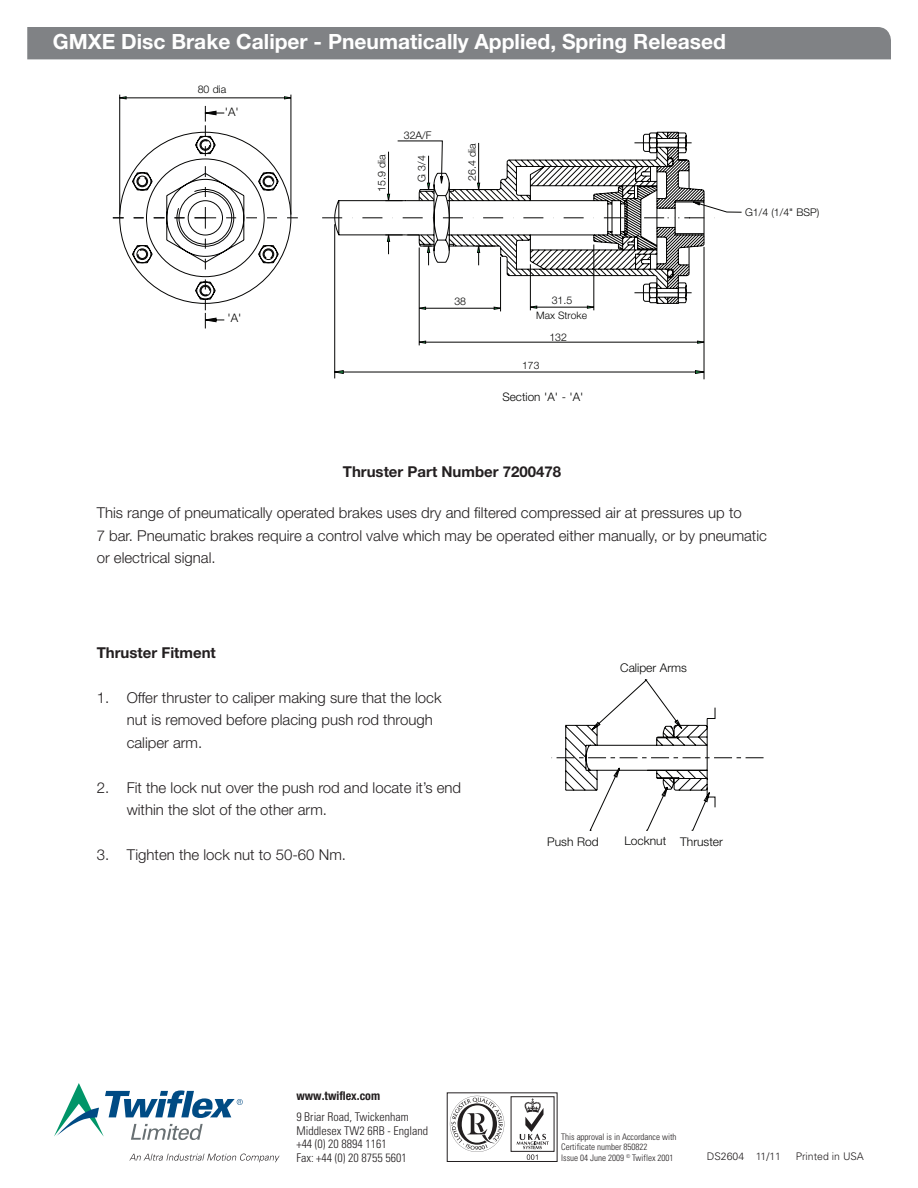
<style>
.page{position:relative;width:918px;height:1188px;background:#fff}
.page>*{position:absolute;margin:0;border:0;box-sizing:border-box;transform-origin:0 0}
.t1{font:700 21px "Helvetica Neue LT Std";color:#fff}
.t2{font:300 15px/22.5px "Helvetica Neue LT Std";color:#231f20}
.t3{font:700 15px "Helvetica Neue LT Std";color:#231f20}
.t4{font:300 condensed 12px "Univers LT";color:#231f20}
.t5{font:300 12px "Helvetica Neue LT Std";color:#050504}
.t6{font:700 condensed 12px "Helvetica Neue LT Std";color:#231f20}
.t7{font:300 11.7px "Helvetica Neue LT Std";color:#050504}
.t8{font:300 10.65px "Helvetica Neue LT Std";color:#050504}
.t9{font:300 10.5px "Univers LT Std";color:#231f20}
.t10{font:300 10.35px "Helvetica Neue LT Std";color:#050504}
.t11{font:300 condensed 9px/10.5px "Univers LT";color:#231f20}
</style>
<div class="page">
<svg style="left:129px;top:1154px;width:151px;height:8px"></svg>
<svg style="left:54px;top:1083px;width:189px;height:57px"></svg>
<div style="left:27px;top:27px;width:864px;height:32px;background:#808285"></div>
<svg style="left:450px;top:1096px;width:54px;height:56px"></svg>
<svg style="left:517px;top:1099px;width:32px;height:61px"></svg>
<div style="left:511px;top:1096px;width:43px;height:56px;border:1px solid #231f20"></div>
<div style="left:447px;top:1092px;width:110px;height:70px;border:1px solid #231f20"></div>
<svg style="left:112px;top:94px;width:180px;height:235px"></svg>
<svg style="left:284px;top:96px;width:421px;height:284px"></svg>
<svg style="left:334px;top:311px;width:371px;height:68px"></svg>
<svg style="left:334px;top:370px;width:10px;height:4px"></svg>
<svg style="left:695px;top:370px;width:10px;height:4px"></svg>
<svg style="left:322px;top:140px;width:420px;height:171px"></svg>
<svg style="left:552px;top:679px;width:212px;height:152px"></svg>
<p class="t1" style="left:53px;top:29px;width:675px">GMXE Disc Brake Caliper - Pneumatically Applied, Spring Released</p>
<p class="t8" style="left:198px;top:83px;width:30px">80 dia</p>
<p class="t7" style="left:225px;top:105px;width:15px">'A'</p>
<p class="t7" style="left:227px;top:311px;width:15px">'A'</p>
<p class="t8" style="left:404px;top:128px;width:29px">32A/F</p>
<p class="t8" style="left:375px;top:192px;width:39px;rotate:-90deg">15.9 dia</p>
<p class="t8" style="left:466px;top:181px;width:39px;rotate:-90deg">26.4 dia</p>
<p class="t8" style="left:415px;top:182px;width:28px;rotate:-90deg">G 3/4</p>
<p class="t8" style="left:454px;top:295px;width:13px">38</p>
<p class="t8" style="left:552px;top:294px;width:22px">31.5</p>
<p class="t8" style="left:549px;top:331px;width:19px">132</p>
<p class="t10" style="left:536px;top:309px;width:52px">Max Stroke</p>
<p class="t10" style="left:522px;top:359px;width:19px">173</p>
<p class="t7" style="left:502px;top:390px;width:83px">Section 'A' - 'A'</p>
<p class="t8" style="left:745px;top:206px;width:76px">G1/4 (1/4" BSP)</p>
<p class="t3" style="left:343px;top:462px;width:220px">Thruster Part Number 7200478</p>
<p class="t2" style="left:97px;top:501px;width:647px">This range of pneumatically operated brakes uses dry and filtered compressed air at pressures up to</p>
<p class="t2" style="left:97px;top:524px;width:672px">7 bar. Pneumatic brakes require a control valve which may be operated either manually, or by pneumatic</p>
<p class="t2" style="left:97px;top:546px;width:120px">or electrical signal.</p>
<p class="t3" style="left:97px;top:643px;width:121px">Thruster Fitment</p>
<p class="t2" style="left:127px;top:686px;width:316px;text-indent:-30px">1. Offer thruster to caliper making sure that the lock nut is removed before placing push rod through caliper arm.</p>
<p class="t2" style="left:127px;top:776px;width:336px;text-indent:-30px">2. Fit the lock nut over the push rod and locate it’s end within the slot of the other arm.</p>
<p class="t2" style="left:97px;top:843px;width:251px">3. Tighten the lock nut to 50-60 Nm.</p>
<p class="t5" style="left:620px;top:660px;width:68px">Caliper Arms</p>
<p class="t5" style="left:547px;top:835px;width:53px">Push Rod</p>
<p class="t5" style="left:624px;top:834px;width:100px">Locknut Thruster</p>
<p class="t6" style="left:296px;top:1088px;width:85px">www.twiflex.com</p>
<p class="t4" style="left:296px;top:1110px;width:114px">9 Briar Road, Twickenham</p>
<p class="t4" style="left:296px;top:1123px;width:133px">Middlesex TW2 6RB - England</p>
<p class="t4" style="left:296px;top:1137px;width:92px">+44 (0) 20 8894 1161</p>
<p class="t4" style="left:296px;top:1150px;width:112px">Fax: +44 (0) 20 8755 5601</p>
<p class="t11" style="left:561px;top:1131px;width:117px">This approval is in Accordance with<br>Certificate number 850822<br>Issue 04 June 2009 <sup>©</sup> Twiflex 2001</p>
<p class="t9" style="left:707px;top:1150px;width:76px">DS2604 11/11</p>
<p class="t9" style="left:796px;top:1150px;width:70px">Printed in USA</p>
</div>
